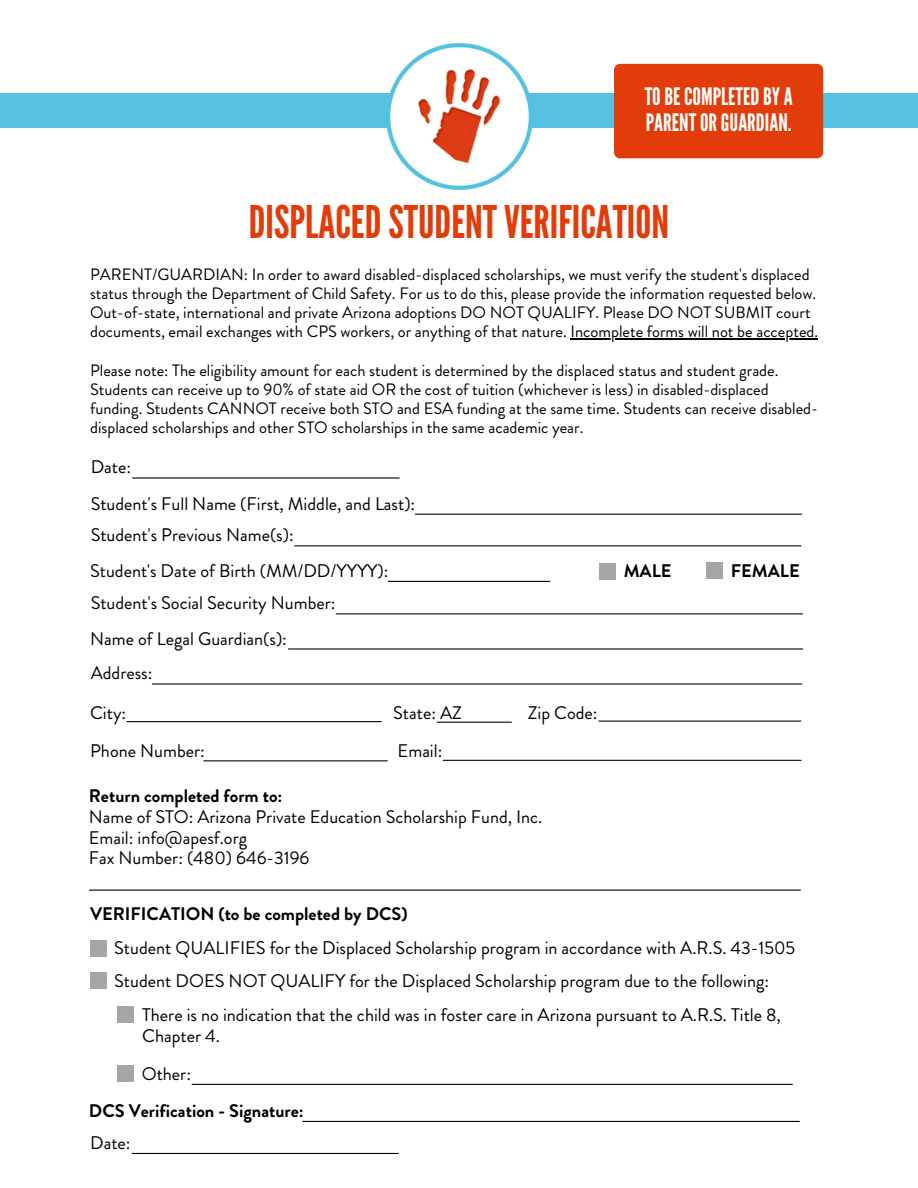
<style>
.page{position:relative;width:918px;height:1188px;background:#fff}
.page>*{position:absolute;margin:0;border:0;box-sizing:border-box;transform-origin:0 0}
.t1{font:45px "League Gothic";color:#e23c0a}
.t2{font:24px/25.8px "League Gothic";color:#fff}
.t3{font:18.3px/35.1px "Brandon Grotesque";color:#000}
.t4{font:700 18.3px "Brandon Grotesque";color:#000}
.t5{font:18.15px/20.7px "Brandon Grotesque";color:#000}
.t6{font:700 18.15px "Brandon Grotesque";color:#000}
.t7{font:16.5px/19.2px "Brandon Grotesque";color:#000}
</style>
<div class="page">
<div style="left:0;top:93px;width:918px;height:35px;background:#56c1e0"></div>
<img style="left:386px;top:42px;width:146px;height:149px">
<div style="left:614px;top:64px;width:209px;height:94px;background:#e23c0a;border-radius:6px"></div>
<hr style="left:415px;top:514px;width:387px;height:1px;background:#000">
<hr style="left:295px;top:545px;width:506px;height:1px;background:#000">
<hr style="left:336px;top:613px;width:467px;height:1px;background:#000">
<hr style="left:288px;top:648px;width:515px;height:2px;background:#000">
<hr style="left:152px;top:683px;width:650px;height:2px;background:#000">
<hr style="left:388px;top:581px;width:162px;height:1px;background:#000">
<div style="left:600px;top:563px;width:16px;height:16px;background:#a6a6a6"></div>
<div style="left:707px;top:563px;width:16px;height:16px;background:#a6a6a6"></div>
<hr style="left:204px;top:760px;width:183px;height:1px;background:#000">
<hr style="left:443px;top:760px;width:358px;height:1px;background:#000">
<hr style="left:127px;top:721px;width:254px;height:1px;background:#000">
<hr style="left:599px;top:721px;width:202px;height:1px;background:#000">
<hr style="left:437px;top:722px;width:74px;height:1px;background:#000">
<hr style="left:133px;top:477px;width:266px;height:2px;background:#000">
<hr style="left:89px;top:890px;width:711px;height:1px;background:#000">
<div style="left:90px;top:940px;width:16px;height:16px;background:#a6a6a6"></div>
<div style="left:90px;top:973px;width:16px;height:16px;background:#a6a6a6"></div>
<div style="left:118px;top:1007px;width:16px;height:16px;background:#a6a6a6"></div>
<div style="left:118px;top:1066px;width:16px;height:16px;background:#a6a6a6"></div>
<hr style="left:192px;top:1084px;width:600px;height:1px;background:#000">
<hr style="left:303px;top:1121px;width:496px;height:1px;background:#000">
<hr style="left:132px;top:1153px;width:266px;height:1px;background:#000">
<hr style="left:570px;top:339px;width:248px;height:1px;background:#000">
<h2 class="t2" style="left:645px;top:84px;width:150px">TOBECOMPLETEDBYA<br>PARENTORGUARDIAN.</h2>
<h1 class="t1" style="left:249px;top:196px;width:422px">DISPLACEDSTUDENTVERIFICATION</h1>
<p class="t7" style="left:90px;top:265px;width:730px">PARENT/GUARDIAN: In order to award disabled-displaced scholarships, we must verify the student's displaced status through the Department of Child Safety. For us to do this, please provide the information requested below.<br>Out-of-state, international and private Arizona adoptions DO NOT QUALIFY. Please DO NOT SUBMIT court documents, email exchanges with CPS workers, or anything of that nature. Incomplete forms will not be accepted.</p>
<p class="t7" style="left:90px;top:361px;width:729px">Please note: The eligibility amount for each student is determined by the displaced status and student grade.<br>Students can receive up to 90% of state aid OR the cost of tuition (whichever is less) in disabled-displaced funding. Students CANNOT receive both STO and ESA funding at the same time. Students can receive disabled&shy;displaced scholarships and other STO scholarships in the same academic year.</p>
<p class="t3" style="left:91px;top:450px;width:42px">Date:</p>
<p class="t3" style="left:91px;top:488px;width:326px;line-height:31.7px">Student's Full Name (First, Middle, and Last):<br>Student's Previous Name(s):</p>
<p class="t3" style="left:90px;top:553px;width:300px">Student's Date of Birth (MM/DD/YYYY):</p>
<p class="t4" style="left:624px;top:558px;width:49px">MALE</p>
<p class="t4" style="left:731px;top:558px;width:70px">FEMALE</p>
<p class="t3" style="left:90px;top:586px;width:247px">Student's Social Security Number:<br>Name of Legal Guardian(s):<br>Address:</p>
<p class="t3" style="left:90px;top:695px;width:38px">City:</p>
<p class="t3" style="left:393px;top:695px;width:70px">State: AZ</p>
<p class="t3" style="left:528px;top:695px;width:71px">Zip Code:</p>
<p class="t3" style="left:90px;top:733px;width:116px">Phone Number:</p>
<p class="t3" style="left:398px;top:733px;width:46px">Email:</p>
<p class="t6" style="left:89px;top:783px;width:195px">Return completed form to:</p>
<p class="t5" style="left:89px;top:806px;width:455px">Name of STO: Arizona Private Education Scholarship Fund, Inc.<br>Email: info@apesf.org<br>Fax Number: (480) 646-3196</p>
<p class="t6" style="left:90px;top:901px;width:319px">VERIFICATION (to be completed by DCS)</p>
<p class="t3" style="left:114px;top:932px;width:683px;line-height:32.7px">Student QUALIFIES for the Displaced Scholarship program in accordance with A.R.S. 43-1505<br>Student DOES NOT QUALIFY for the Displaced Scholarship program due to the following:</p>
<p class="t3" style="left:142px;top:1004px;width:640px;line-height:21.5px">There is no indication that the child was in foster care in Arizona pursuant to A.R.S. Title 8,<br>Chapter 4.</p>
<p class="t3" style="left:142px;top:1056px;width:51px">Other:</p>
<p class="t4" style="left:89px;top:1098px;width:216px">DCS Verification - Signature:</p>
<p class="t3" style="left:90px;top:1125px;width:42px">Date:</p>
</div>
